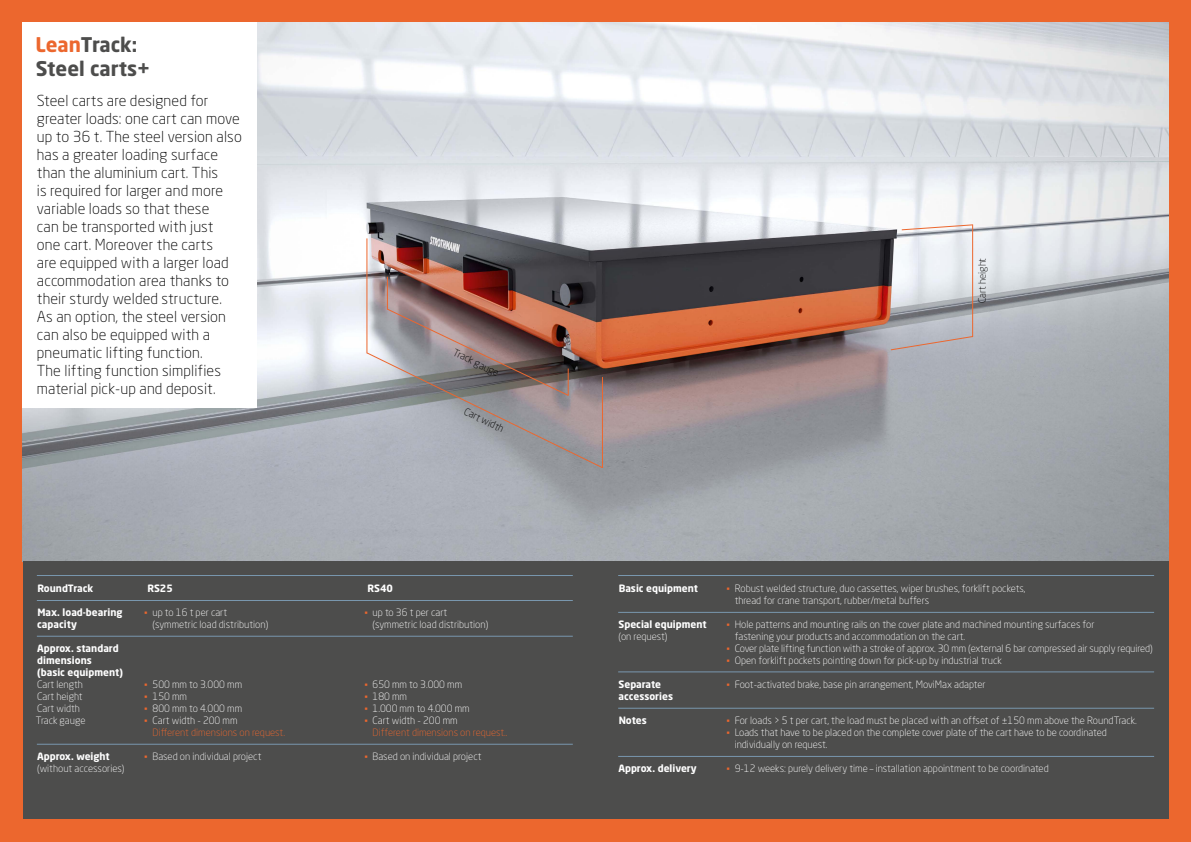
<style>
.page{position:relative;width:1191px;height:842px;background:#ec672e}
.page>*{position:absolute;margin:0;border:0;box-sizing:border-box;transform-origin:0 0}
.t1{font:700 20px/24px "Neo Sans W1 G";color:#4d4d4c}
.t2{font:300 15px/18px "Neo Sans W1 G";letter-spacing:.01em;color:#000}
.t3{font:300 10px/12px "Neo Sans W1 G";color:#fff}
.t4{font:700 10px/12px "Neo Sans W1 G";color:#fff}
.t5{font:300 10px/12px "Neo Sans W1 G";color:#ec672e}
.t6{font:300 10px "Neo Sans W1 G";color:#000}
.s1{color:#ec672e}
.s2{font-family:"Arial";font-weight:400;color:#ec672e}
.s3{font-family:"Arial";font-weight:400}
.s4{color:#fff}
</style>
<div class="page">
<img style="left:23px;top:23px;width:1145px;height:538px">
<div style="left:23px;top:561px;width:1145px;height:258px;background:#4d4d4c"></div>
<hr style="left:37px;top:600px;width:536px;height:1px;background:#7997ae">
<hr style="left:37px;top:636px;width:536px;height:1px;background:#7997ae">
<hr style="left:37px;top:744px;width:536px;height:1px;background:#7997ae">
<hr style="left:37px;top:575px;width:536px;height:1px;background:#7997ae">
<div style="left:23px;top:23px;width:234px;height:385px;background:#fff"></div>
<hr style="left:972px;top:224px;width:1px;height:113px;background:#ec672e">
<hr style="left:387px;top:277px;width:1px;height:33px;background:#ec672e">
<svg style="left:366px;top:308px;width:237px;height:161px;background:#988b8b"></svg>
<hr style="left:366px;top:238px;width:1px;height:115px;background:#ec672e">
<hr style="left:602px;top:377px;width:1px;height:91px;background:#ec672e">
<svg style="left:900px;top:224px;width:73px;height:7px"></svg>
<hr style="left:618px;top:575px;width:536px;height:1px;background:#7997ae">
<hr style="left:618px;top:612px;width:536px;height:1px;background:#7997ae">
<hr style="left:618px;top:671px;width:536px;height:1px;background:#7997ae">
<hr style="left:618px;top:756px;width:536px;height:1px;background:#7997ae">
<hr style="left:618px;top:708px;width:536px;height:1px;background:#7997ae">
<svg style="left:889px;top:335px;width:85px;height:16px"></svg>
<h1 class="t1" style="left:35px;top:32px;width:116px"><span class="s1">Lean</span>Track:<br>Steel carts+</h1>
<p class="t2" style="left:37px;top:91px;width:206px">Steel carts are designed for greater loads: one cart can move up to 36 t. The steel version also has a greater loading surface than the aluminium cart. This<br>is required for larger and more variable loads so that these<br>can be transported with just<br>one cart. Moreover the carts<br>are equipped with a larger load accommodation area thanks to their sturdy welded structure.<br>As an option, the steel version can also be equipped with a pneumatic lifting function.<br>The lifting function simplifies material pick-up and deposit.</p>
<p class="t4" style="left:37px;top:582px;width:58px">RoundTrack</p>
<p class="t4" style="left:37px;top:606px;width:87px">Max. load-bearing capacity</p>
<p class="t4" style="left:37px;top:642px;width:87px">Approx. standard dimensions<br>(basic equipment)</p>
<p class="t3" style="left:36px;top:678px;width:51px">Cart length<br>Cart height<br>Cart width<br>Track gauge</p>
<p class="t4" style="left:37px;top:750px;width:74px">Approx. weight</p>
<p class="t3" style="left:37px;top:762px;width:89px">(without accessories)</p>
<p class="t4" style="left:147px;top:582px;width:27px">RS25</p>
<p class="t3" style="left:153px;top:606px;width:117px;text-indent:-8px"><span class="s2">▪</span> up to 16 t per cart (symmetric load distribution)</p>
<p class="t3" style="left:144px;top:678px;width:99px"><span class="s2">▪</span> 500 mm to 3.000 mm</p>
<p class="t3" style="left:144px;top:690px;width:44px"><span class="s2">▪</span> 150 mm</p>
<p class="t3" style="left:144px;top:702px;width:99px"><span class="s2">▪</span> 800 mm to 4.000 mm</p>
<p class="t5" style="left:153px;top:714px;width:134px;text-indent:-8px"><span class="s3">▪</span> <span class="s4">Cart width - 200 mm<br></span>Different dimensions on request.</p>
<p class="t3" style="left:144px;top:750px;width:119px"><span class="s2">▪</span> Based on individual project</p>
<p class="t6" style="left:456px;top:346px;width:51px;rotate:26deg">Track gauge</p>
<p class="t6" style="left:467px;top:405px;width:44px;rotate:26deg">Cart width</p>
<p class="t4" style="left:367px;top:582px;width:27px">RS40</p>
<p class="t3" style="left:372px;top:606px;width:117px;text-indent:-8px"><span class="s2">▪</span> up to 36 t per cart (symmetric load distribution)</p>
<p class="t3" style="left:364px;top:678px;width:99px"><span class="s2">▪</span> 650 mm to 3.000 mm</p>
<p class="t3" style="left:364px;top:690px;width:44px"><span class="s2">▪</span> 180 mm</p>
<p class="t3" style="left:364px;top:702px;width:107px"><span class="s2">▪</span> 1.000 mm to 4.000 mm</p>
<p class="t5" style="left:372px;top:714px;width:136px;text-indent:-8px"><span class="s3">▪</span> <span class="s4">Cart width - 200 mm<br></span>Different dimensions on request..</p>
<p class="t3" style="left:364px;top:750px;width:119px"><span class="s2">▪</span> Based on individual project</p>
<p class="t6" style="left:976px;top:303px;width:47px;rotate:-90deg">Cart height</p>
<p class="t4" style="left:618px;top:582px;width:81px">Basic equipment</p>
<p class="t4" style="left:618px;top:618px;width:90px">Special equipment</p>
<p class="t3" style="left:618px;top:630px;width:51px">(on request)</p>
<p class="t4" style="left:618px;top:678px;width:56px">Separate accessories</p>
<p class="t4" style="left:618px;top:714px;width:30px">Notes</p>
<p class="t4" style="left:618px;top:762px;width:80px">Approx. delivery</p>
<p class="t3" style="left:734px;top:582px;width:292px;text-indent:-8px"><span class="s2">▪</span> Robust welded structure, duo cassettes, wiper brushes, forklift pockets, thread for crane transport, rubber/metal buffers</p>
<p class="t3" style="left:734px;top:618px;width:361px;text-indent:-8px"><span class="s2">▪</span> Hole patterns and mounting rails on the cover plate and machined mounting surfaces for fastening your products and accommodation on the cart.</p>
<p class="t3" style="left:726px;top:642px;width:428px"><span class="s2">▪</span> Cover plate lifting function with a stroke of approx. 30 mm (external 6 bar compressed air supply required)</p>
<p class="t3" style="left:726px;top:654px;width:277px"><span class="s2">▪</span> Open forklift pockets pointing down for pick-up by industrial truck</p>
<p class="t3" style="left:726px;top:678px;width:261px"><span class="s2">▪</span> Foot-activated brake, base pin arrangement, MoviMax adapter</p>
<p class="t3" style="left:726px;top:714px;width:412px"><span class="s2">▪</span> For loads &gt; 5 t per cart, the load must be placed with an offset of ±150 mm above the RoundTrack.</p>
<p class="t3" style="left:734px;top:726px;width:374px;text-indent:-8px"><span class="s2">▪</span> Loads that have to be placed on the complete cover plate of the cart have to be coordinated individually on request.</p>
<p class="t3" style="left:726px;top:762px;width:324px"><span class="s2">▪</span> 9-12 weeks: purely delivery time – installation appointment to be coordinated</p>
</div>
